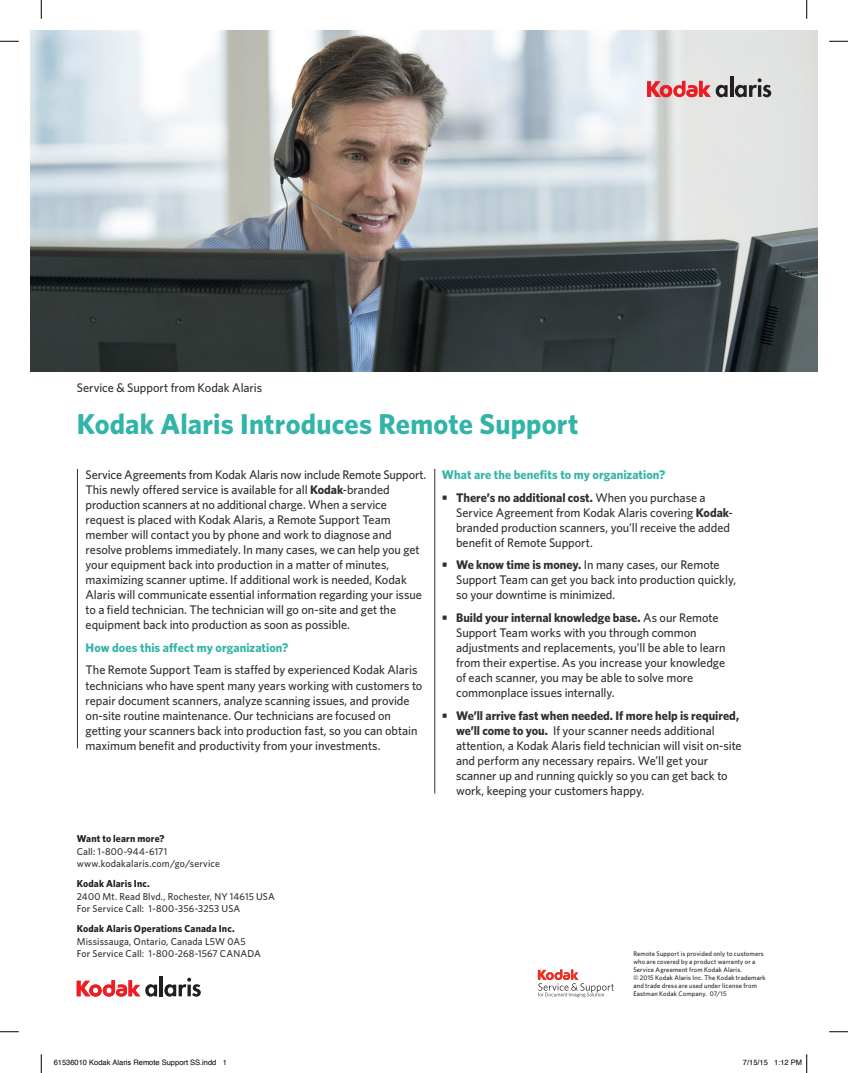
<style>
.page{position:relative;width:848px;height:1073px;background:#fff}
.page>*{position:absolute;margin:0;border:0;box-sizing:border-box;transform-origin:0 0}
.t1{font:700 28.75px "Whitney K";letter-spacing:.005em;color:#32b4a9}
.t2{font:500 12.5px/15px "Whitney K";letter-spacing:-.005em;color:#312f30}
.t3{font:700 12.5px "Whitney K";letter-spacing:.005em;color:#32b4a9}
.t4{font:500 10px/12.5px "Whitney K";letter-spacing:.015em;color:#312f30}
.t5{font:700 10px "Whitney K";letter-spacing:.015em;color:#231f20}
.t6{font:7.5px "Helvetica";color:#000}
.t7{font:500 6.62px/8.1px "Whitney K";letter-spacing:.025em;color:#231f20}
.s1{font-weight:700}
</style>
<div class="page">
<img style="left:31px;top:31px;width:786px;height:340px">
<svg style="left:647px;top:81px;width:80px;height:16px"></svg>
<hr style="left:730px;top:77px;width:3px;height:20px;background:#231f20">
<svg style="left:734px;top:78px;width:37px;height:19px"></svg>
<hr style="left:434px;top:469px;width:1px;height:324px;background:#312f30">
<hr style="left:77px;top:469px;width:1px;height:279px;background:#312f30">
<svg style="left:77px;top:980px;width:80px;height:16px"></svg>
<hr style="left:159px;top:976px;width:4px;height:20px;background:#231f20">
<svg style="left:164px;top:977px;width:37px;height:19px"></svg>
<svg style="left:538px;top:969px;width:75px;height:28px"></svg>
<svg style="left:0;top:40px;width:19px;height:2px"></svg>
<svg style="left:829px;top:40px;width:19px;height:2px"></svg>
<svg style="left:0;top:1031px;width:19px;height:1px"></svg>
<svg style="left:829px;top:1031px;width:19px;height:1px"></svg>
<svg style="left:40px;top:0;width:2px;height:19px"></svg>
<svg style="left:40px;top:1054px;width:2px;height:18px"></svg>
<svg style="left:806px;top:0;width:1px;height:19px"></svg>
<svg style="left:806px;top:1054px;width:1px;height:18px"></svg>
<p class="t2" style="left:77px;top:379px;width:187px">Service &amp; Support from Kodak Alaris</p>
<h1 class="t1" style="left:77px;top:407px;width:503px">Kodak Alaris Introduces Remote Support</h1>
<p class="t2" style="left:86px;top:467px;width:342px">Service Agreements from Kodak Alaris now include Remote Support.<br>This newly offered service is available for all <span class="s1">Kodak</span>-branded production scanners at no additional charge. When a service request is placed with Kodak Alaris, a Remote Support Team member will contact you by phone and work to diagnose and resolve problems immediately. In many cases, we can help you get your equipment back into production in a matter of minutes, maximizing scanner uptime. If additional work is needed, Kodak Alaris will communicate essential information regarding your issue to a field technician. The technician will go on-site and get the equipment back into production as soon as possible.</p>
<p class="t3" style="left:86px;top:640px;width:204px">How does this affect my organization?</p>
<p class="t2" style="left:86px;top:662px;width:338px">The Remote Support Team is staffed by experienced Kodak Alaris technicians who have spent many years working with customers to repair document scanners, analyze scanning issues, and provide on-site routine maintenance. Our technicians are focused on getting your scanners back into production fast, so you can obtain maximum benefit and productivity from your investments.</p>
<p class="t5" style="left:77px;top:832px;width:89px">Want to learn more?</p>
<p class="t4" style="left:77px;top:844px;width:145px">Call: 1-800-944-6171 www.kodakalaris.com/go/service</p>
<p class="t5" style="left:77px;top:877px;width:75px">Kodak Alaris Inc.</p>
<p class="t4" style="left:77px;top:889px;width:199px">2400 Mt. Read Blvd., Rochester, NY 14615 USA<br>For Service Call: 1-800-356-3253 USA</p>
<p class="t5" style="left:77px;top:922px;width:159px">Kodak Alaris Operations Canada Inc.</p>
<p class="t4" style="left:77px;top:934px;width:186px">Mississauga, Ontario, Canada L5W 0A5<br>For Service Call: 1-800-268-1567 CANADA</p>
<p class="t3" style="left:442px;top:467px;width:225px">What are the benefits to my organization?</p>
<p class="t2" style="left:456px;top:489px;width:278px;text-indent:-14px"><span class="s1">• There’s no additional cost.</span> When you purchase a Service Agreement from Kodak Alaris covering <span class="s1">Kodak&shy;</span>branded production scanners, you’ll receive the added benefit of Remote Support.</p>
<p class="t2" style="left:456px;top:557px;width:281px;text-indent:-14px"><span class="s1">• We know time is money.</span> In many cases, our Remote<br>Support Team can get you back into production quickly, so your downtime is minimized.</p>
<p class="t2" style="left:456px;top:609px;width:271px;text-indent:-14px"><span class="s1">• Build your internal knowledge base.</span> As our Remote Support Team works with you through common adjustments and replacements, you’ll be able to learn from their expertise. As you increase your knowledge of each scanner, you may be able to solve more commonplace issues internally.</p>
<p class="t2" style="left:456px;top:707px;width:287px;text-indent:-14px"><span class="s1">• We’ll arrive fast when needed. If more help is required, we’ll come to you.</span> If your scanner needs additional attention, a Kodak Alaris field technician will visit on-site and perform any necessary repairs. We’ll get your scanner up and running quickly so you can get back to work, keeping your customers happy.</p>
<p class="t7" style="left:633px;top:949px;width:134px">Remote Support is provided only to customers who are covered by a product warranty or a Service Agreement from Kodak Alaris.<br>© 2015 Kodak Alaris Inc. The Kodak trademark and trade dress are used under license from Eastman Kodak Company. 07/15</p>
<p class="t6" style="left:54px;top:1057px;width:175px">61536010 Kodak Alaris Remote Support SS.indd 1</p>
<p class="t6" style="left:742px;top:1057px;width:61px">7/15/15 1:12 PM</p>
</div>
